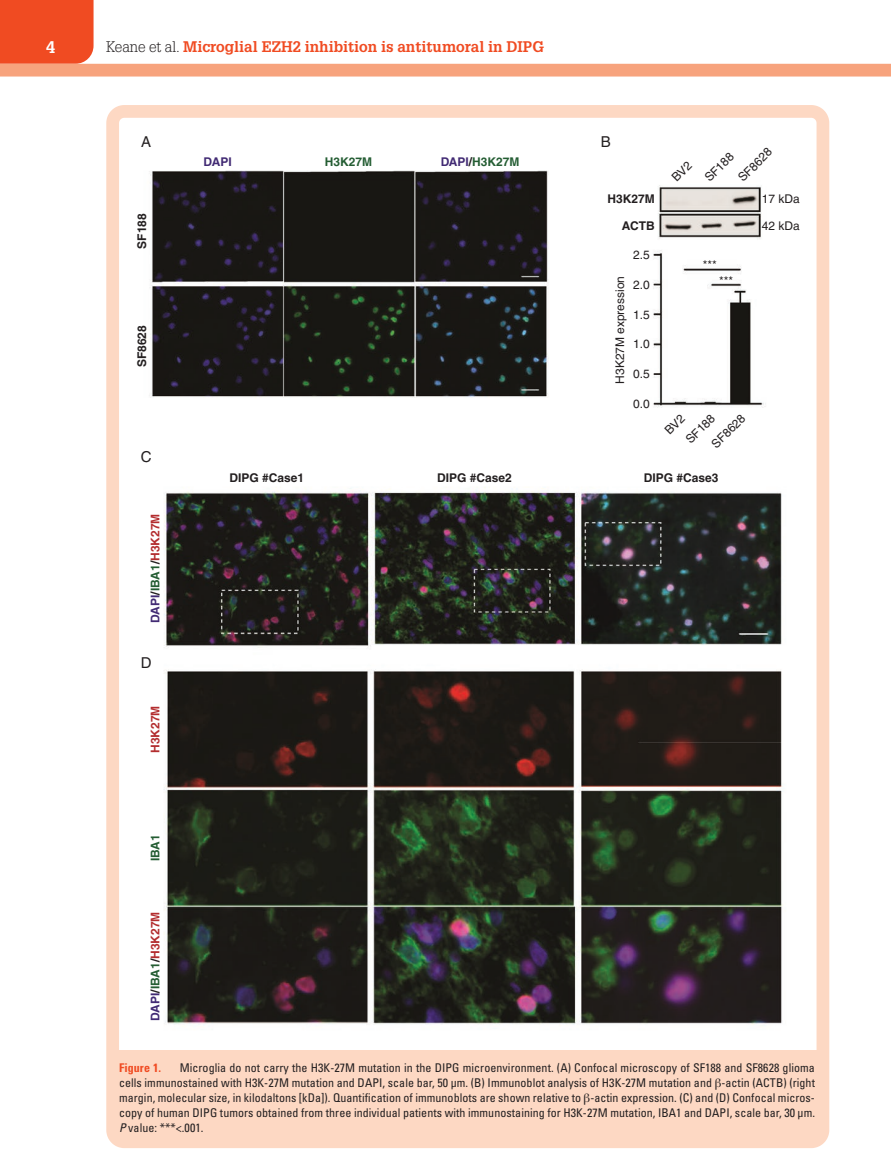
<style>
.page{position:relative;width:891px;height:1175px;background:#fff}
.page>*{position:absolute;margin:0;border:0;box-sizing:border-box;transform-origin:0 0}
.t1{font:700 16.5px "Glypha LT Std";color:#fff}
.t2{font:700 15px "Glypha LT Std";color:#f04b22}
.t3{font:15px "Helvetica";color:#231f20}
.t4{font:condensed 12px/15px "Univers LT Std";letter-spacing:.005em;color:#231f20;text-align:justify}
.t5{font:12px/23.7px "Helvetica";color:#231f20}
.t6{font:700 12px/26.2px "Helvetica";color:#231f20;text-align:right}
.t7{font:700 12px "Helvetica";color:#b32d2f}
.t8{font:700 12px "Helvetica";color:#245d33}
.t9{font:700 condensed 12px "Univers LT Std";letter-spacing:.005em;color:#f04b22}
.t10{font:700 12px "Helvetica";color:#422b74}
.s1{font-weight:300;color:#231f20}
.s2{color:#422b74}
.s3{color:#231f20}
.s4{color:#245d33}
.s5{font-family:"Gandhari Unicode";font-stretch:normal}
.s6{font-style:italic}
</style>
<div class="page">
<div style="left:0;top:0;width:94px;height:64px;background:#f04b22"></div>
<div style="left:0;top:64px;width:891px;height:12px;background:#f7a37d"></div>
<div style="left:110px;top:1050px;width:716px;height:85px;background:#fdd8c3"></div>
<img style="left:149px;top:170px;width:634px;height:855px">
<div style="left:106px;top:105px;width:723px;height:1043px;border:13px solid #fdd8c3;border-radius:12px"></div>
<svg style="left:671px;top:170px;width:21px;height:12px"></svg>
<svg style="left:664px;top:414px;width:22px;height:20px"></svg>
<h1 class="t1" style="left:46px;top:37px;width:11px">4</h1>
<p class="t2" style="left:106px;top:37px;width:439px"><span class="s1">Keane et al.</span> Microglial EZH2 inhibition is antitumoral in DIPG</p>
<p class="t3" style="left:141px;top:133px;width:12px">A</p>
<p class="t6" style="left:129px;top:249px;width:37px;rotate:-90deg">SF188</p>
<p class="t6" style="left:129px;top:367px;width:44px;rotate:-90deg">SF8628</p>
<p class="t3" style="left:141px;top:448px;width:12px">C</p>
<p class="t10" style="left:204px;top:154px;width:30px">DAPI</p>
<p class="t8" style="left:325px;top:154px;width:49px">H3K27M</p>
<p class="t8" style="left:441px;top:154px;width:80px"><span class="s2">DAPI</span><span class="s3">/</span>H3K27M</p>
<p class="t3" style="left:601px;top:133px;width:12px">B</p>
<p class="t6" style="left:607px;top:186px;width:49px">H3K27M<br>ACTB</p>
<p class="t5" style="left:633px;top:243px;width:18px">2.5</p>
<p class="t5" style="left:633px;top:273px;width:18px">2.0</p>
<p class="t5" style="left:633px;top:302px;width:18px">1.5</p>
<p class="t5" style="left:633px;top:332px;width:18px">1.0</p>
<p class="t5" style="left:633px;top:362px;width:18px">0.5</p>
<p class="t5" style="left:633px;top:392px;width:18px">0.0</p>
<p class="t5" style="left:608px;top:383px;width:109px;rotate:-90deg">H3K27M expression</p>
<p class="t5" style="left:715px;top:154px;width:44px;text-indent:-24px;rotate:-45deg">SF188<br>SF8628</p>
<p class="t5" style="left:762px;top:187px;width:40px">17 kDa</p>
<p class="t5" style="left:762px;top:213px;width:40px">42 kDa</p>
<p class="t5" style="left:703px;top:252px;width:16px">***</p>
<p class="t5" style="left:719px;top:269px;width:16px">***</p>
<p class="t5" style="left:680px;top:433px;width:37px;rotate:-45deg">SF188</p>
<p class="t5" style="left:705px;top:437px;width:44px;rotate:-45deg">SF8628</p>
<p class="t7" style="left:148px;top:623px;width:111px;rotate:-90deg"><span class="s2">DAPI</span><span class="s3">/</span><span class="s4">IBA1</span><span class="s3">/</span>H3K27M</p>
<p class="t3" style="left:141px;top:654px;width:12px">D</p>
<p class="t7" style="left:148px;top:753px;width:49px;rotate:-90deg">H3K27M</p>
<p class="t8" style="left:148px;top:861px;width:28px;rotate:-90deg">IBA1</p>
<p class="t7" style="left:148px;top:1020px;width:111px;rotate:-90deg"><span class="s2">DAPI</span><span class="s3">/</span><span class="s4">IBA1</span><span class="s3">/</span>H3K27M</p>
<p class="t6" style="left:229px;top:464px;width:76px">DIPG #Case1</p>
<p class="t6" style="left:437px;top:464px;width:76px">DIPG #Case2</p>
<p class="t6" style="left:644px;top:464px;width:76px">DIPG #Case3</p>
<p class="t4" style="left:119px;top:1060px;width:698px;text-indent:61px">Microglia do not carry the H3K-27M mutation in the DIPG microenvironment. (A) Confocal microscopy of SF188 and SF8628 glioma cells immunostained with H3K-27M mutation and DAPI, scale bar, 50 µm. (B) Immunoblot analysis of H3K-27M mutation and <span class="s5">β</span>-actin (ACTB) (right margin, molecular size, in kilodaltons [kDa]). Quantification of immunoblots are shown relative to <span class="s5">β</span>-actin expression. (C) and (D) Confocal micros&shy;copy of human DIPG tumors obtained from three individual patients with immunostaining for H3K-27M mutation, IBA1 and DAPI, scale bar, 30 µm.<br><span class="s6">P</span> value: ***&lt;.001.</p>
<p class="t9" style="left:119px;top:1060px;width:44px">Figure 1.</p>
</div>
